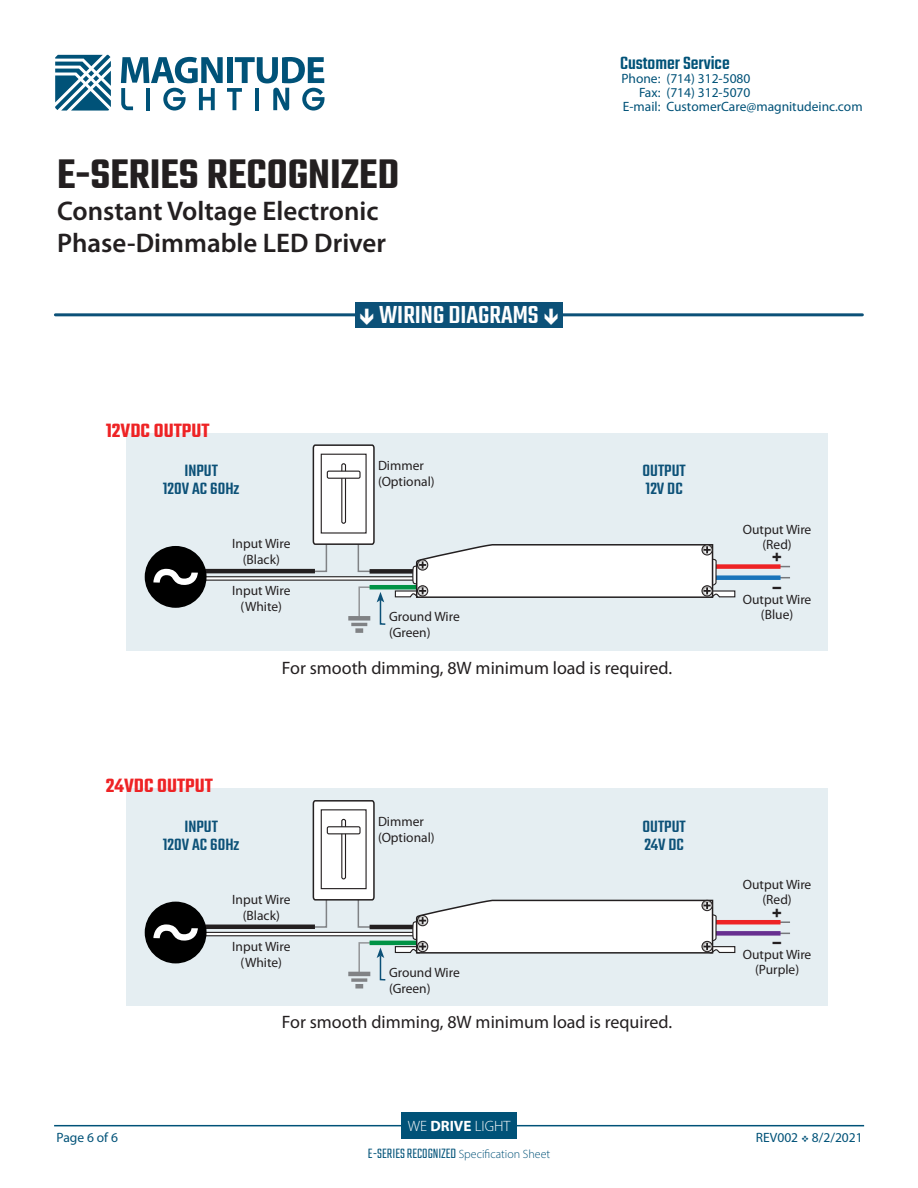
<style>
.page{position:relative;width:918px;height:1188px;background:#fff}
.page>*{position:absolute;margin:0;border:0;box-sizing:border-box;transform-origin:0 0}
.t1{font:600 45px "Teko";color:#231f20}
.t2{font:600 27px/32.4px "Myriad Pro";color:#231f20}
.t3{font:500 27px "Teko";color:#fff}
.t4{font:600 21px "Teko";color:#ee2325}
.t5{font:500 19.5px "Teko";color:#005278}
.t6{font:18px "Myriad Pro";color:#231f20}
.t7{font:500 18px "Teko";color:#0c5178}
.t8{font:18px "Impact";color:#231f20}
.t9{font:300 15px "Teko";color:#005278}
.t10{font:300 15px "Myriad Pro";color:#fff}
.t11{font:13.5px "Myriad Pro";color:#231f20}
.t12{font:13.5px "Myriad Pro";color:#005278}
.s1{font-weight:700}
.s2{font-family:"Myriad Pro";font-size:12px}
</style>
<div class="page">
<hr style="left:54px;top:1125px;width:810px;height:1px;background:#005278">
<div style="left:402px;top:1113px;width:115px;height:26px;background:#005278"></div>
<svg style="left:55px;top:55px;width:56px;height:56px"></svg>
<svg style="left:121px;top:57px;width:204px;height:54px"></svg>
<hr style="left:55px;top:313px;width:807px;height:3px;background:#0c5178">
<div style="left:355px;top:302px;width:207px;height:26px;background:#0c5178"></div>
<div style="left:126px;top:433px;width:702px;height:217px;background:#e5eef2"></div>
<svg style="left:207px;top:576px;width:60px;height:5px"></svg>
<hr style="left:199px;top:577px;width:221px;height:3px;background:#fff">
<hr style="left:202px;top:569px;width:113px;height:4px;background:#231f20">
<div style="left:355px;top:628px;width:8px;height:5px;background:#808285"></div>
<div style="left:715px;top:575px;width:66px;height:5px;background:#1a75bb"></div>
<div style="left:715px;top:564px;width:66px;height:5px;background:#ee2325"></div>
<svg style="left:267px;top:444px;width:469px;height:182px"></svg>
<div style="left:146px;top:547px;width:60px;height:60px;background:#000;border-radius:50%"></div>
<div style="left:145px;top:546px;width:62px;height:62px;border:2px solid #000;border-radius:50%"></div>
<svg style="left:153px;top:569px;width:45px;height:16px"></svg>
<div style="left:126px;top:788px;width:702px;height:218px;background:#e5eef2"></div>
<svg style="left:207px;top:932px;width:60px;height:4px"></svg>
<hr style="left:199px;top:933px;width:221px;height:2px;background:#fff">
<hr style="left:202px;top:925px;width:113px;height:4px;background:#231f20">
<svg style="left:351px;top:981px;width:16px;height:1px"></svg>
<div style="left:355px;top:984px;width:8px;height:5px;background:#808285"></div>
<div style="left:715px;top:931px;width:66px;height:5px;background:#672f90"></div>
<svg style="left:781px;top:921px;width:9px;height:2px"></svg>
<hr style="left:715px;top:920px;width:66px;height:4px;background:#ee2325">
<svg style="left:267px;top:800px;width:469px;height:181px"></svg>
<div style="left:146px;top:902px;width:60px;height:61px;background:#000;border-radius:50%"></div>
<div style="left:145px;top:902px;width:62px;height:61px;border:2px solid #000;border-radius:50%"></div>
<svg style="left:153px;top:924px;width:45px;height:17px"></svg>
<h1 class="t1" style="left:57px;top:146px;width:344px">E-SERIES RECOGNIZED</h1>
<h2 class="t2" style="left:57px;top:194px;width:331px">Constant Voltage Electronic<br>Phase-Dimmable LED Driver</h2>
<p class="t4" style="left:106px;top:417px;width:105px">12VDC OUTPUT</p>
<p class="t7" style="left:184px;top:460px;width:35px">INPUT</p>
<p class="t7" style="left:163px;top:478px;width:78px">120V AC 60Hz</p>
<p class="t11" style="left:232px;top:535px;width:60px">Input Wire</p>
<p class="t11" style="left:243px;top:552px;width:39px">(Black)</p>
<p class="t11" style="left:232px;top:582px;width:60px">Input Wire</p>
<p class="t11" style="left:241px;top:598px;width:43px">(White)</p>
<p class="t3" style="left:379px;top:299px;width:161px">WIRING DIAGRAMS</p>
<p class="t11" style="left:378px;top:457px;width:47px">Dimmer</p>
<p class="t11" style="left:378px;top:473px;width:58px">(Optional)</p>
<p class="t11" style="left:389px;top:608px;width:72px">Ground Wire</p>
<p class="t11" style="left:389px;top:624px;width:43px">(Green)</p>
<h3 class="t5" style="left:620px;top:51px;width:111px">Customer Service</h3>
<p class="t12" style="left:621px;top:70px;width:130px">Phone: (714) 312-5080</p>
<p class="t12" style="left:639px;top:84px;width:113px">Fax: (714) 312-5070</p>
<p class="t12" style="left:623px;top:98px;width:241px">E-mail: CustomerCare@magnitudeinc.com</p>
<p class="t7" style="left:643px;top:460px;width:45px">OUTPUT</p>
<p class="t7" style="left:646px;top:478px;width:39px">12V DC</p>
<p class="t11" style="left:743px;top:521px;width:70px">Output Wire</p>
<p class="t11" style="left:762px;top:536px;width:31px">(Red)</p>
<p class="t8" style="left:772px;top:543px;width:11px">+</p>
<p class="t8" style="left:772px;top:574px;width:11px">−</p>
<p class="t11" style="left:743px;top:591px;width:70px">Output Wire</p>
<p class="t11" style="left:761px;top:606px;width:34px">(Blue)</p>
<p class="t4" style="left:106px;top:773px;width:109px">24VDC OUTPUT</p>
<p class="t7" style="left:184px;top:816px;width:35px">INPUT</p>
<p class="t7" style="left:163px;top:834px;width:78px">120V AC 60Hz</p>
<p class="t6" style="left:282px;top:657px;width:392px">For smooth dimming, 8W minimum load is required.</p>
<p class="t11" style="left:378px;top:813px;width:47px">Dimmer</p>
<p class="t11" style="left:378px;top:829px;width:58px">(Optional)</p>
<p class="t7" style="left:643px;top:816px;width:45px">OUTPUT</p>
<p class="t7" style="left:644px;top:834px;width:41px">24V DC</p>
<p class="t11" style="left:232px;top:891px;width:60px">Input Wire</p>
<p class="t11" style="left:243px;top:907px;width:39px">(Black)</p>
<p class="t11" style="left:232px;top:938px;width:60px">Input Wire</p>
<p class="t11" style="left:241px;top:954px;width:43px">(White)</p>
<p class="t11" style="left:389px;top:964px;width:72px">Ground Wire</p>
<p class="t11" style="left:389px;top:980px;width:43px">(Green)</p>
<p class="t6" style="left:282px;top:1011px;width:392px">For smooth dimming, 8W minimum load is required.</p>
<p class="t11" style="left:743px;top:877px;width:70px">Output Wire</p>
<p class="t11" style="left:762px;top:892px;width:31px">(Red)</p>
<p class="t8" style="left:772px;top:899px;width:11px">+</p>
<p class="t8" style="left:772px;top:929px;width:11px">−</p>
<p class="t11" style="left:743px;top:947px;width:70px">Output Wire</p>
<p class="t11" style="left:755px;top:962px;width:46px">(Purple)</p>
<p class="t10" style="left:408px;top:1117px;width:104px">WE <span class="s1">DRIVE</span> LIGHT</p>
<p class="t12" style="left:57px;top:1129px;width:63px">Page 6 of 6</p>
<p class="t12" style="left:756px;top:1129px;width:108px">REV002 ❖ 8/2/2021</p>
<p class="t9" style="left:368px;top:1145px;width:184px">E-SERIES RECOGNIZED <span class="s2">Specification Sheet</span></p>
</div>
